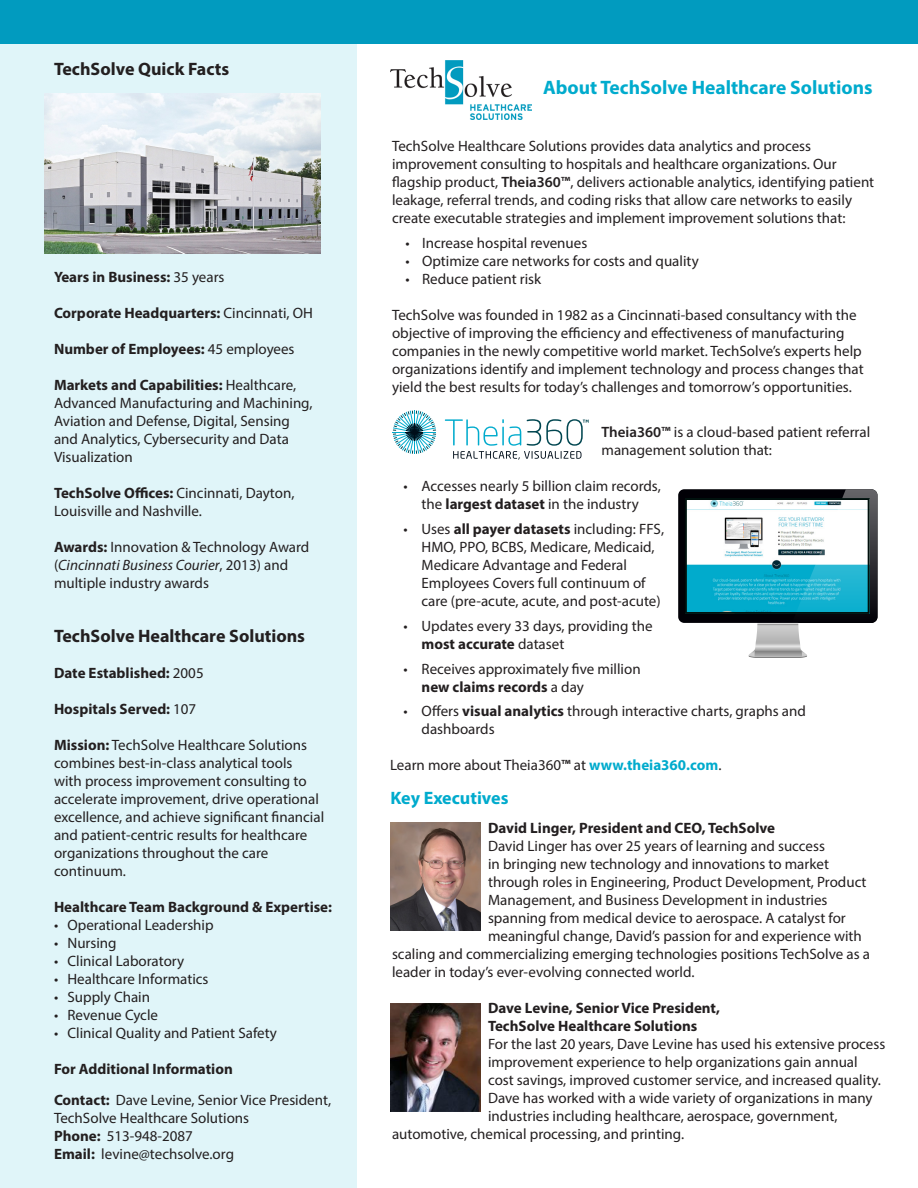
<style>
.page{position:relative;width:918px;height:1188px;background:#fff}
.page>*{position:absolute;margin:0;border:0;box-sizing:border-box;transform-origin:0 0}
.t1{font:700 19.5px "Myriad Pro";color:#00abcd}
.t2{font:700 18px "Myriad Pro";color:#231f20}
.t3{font:700 18px "Myriad Pro";color:#00abcd}
.t4{font:15px/18px "Myriad Pro";color:#231f20}
.t5{font:700 15px/18px "Myriad Pro";color:#231f20}
.s1{font-weight:400}
.s2{font-weight:700}
.s3{font-style:italic}
.s4{font-weight:600}
.s5{font-weight:700;color:#00abcd}
</style>
<div class="page">
<div style="left:0;top:0;width:357px;height:1188px;background:#e0f5f9"></div>
<img style="left:44px;top:94px;width:277px;height:160px">
<img style="left:391px;top:60px;width:141px;height:59px">
<svg style="left:393px;top:410px;width:43px;height:44px"></svg>
<svg style="left:445px;top:419px;width:144px;height:41px"></svg>
<div style="left:0;top:0;width:918px;height:44px;background:#019bbf"></div>
<img style="left:391px;top:823px;width:90px;height:108px">
<img style="left:391px;top:1004px;width:90px;height:108px">
<div style="left:678px;top:489px;width:200px;height:134px;background:#010006;border-radius:6px"></div>
<img style="left:688px;top:501px;width:60px;height:110px">
<svg style="left:748px;top:489px;width:130px;height:169px"></svg>
<svg style="left:755px;top:651px;width:47px;height:6px"></svg>
<div style="left:685px;top:498px;width:185px;height:116px;border:2px solid #1c1b1b"></div>
<p class="t2" style="left:54px;top:57px;width:177px">TechSolve Quick Facts</p>
<p class="t5" style="left:54px;top:268px;width:172px">Years in Business: <span class="s1">35 years</span></p>
<p class="t5" style="left:54px;top:304px;width:260px">Corporate Headquarters: <span class="s1">Cincinnati, OH</span></p>
<p class="t5" style="left:54px;top:340px;width:242px">Number of Employees: <span class="s1">45 employees</span></p>
<p class="t4" style="left:54px;top:376px;width:260px"><span class="s2">Markets and Capabilities:</span> Healthcare, Advanced Manufacturing and Machining, Aviation and Defense, Digital, Sensing and Analytics, Cybersecurity and Data Visualization</p>
<p class="t4" style="left:54px;top:484px;width:242px"><span class="s2">TechSolve Offices:</span> Cincinnati, Dayton,<br>Louisville and Nashville.</p>
<p class="t4" style="left:54px;top:538px;width:257px"><span class="s2">Awards:</span> Innovation &amp; Technology Award (<span class="s3">Cincinnati Business Courier</span>, 2013) and multiple industry awards</p>
<p class="t2" style="left:54px;top:625px;width:253px">TechSolve Healthcare Solutions</p>
<p class="t5" style="left:54px;top:664px;width:151px">Date Established: <span class="s1">2005</span></p>
<p class="t5" style="left:54px;top:700px;width:144px">Hospitals Served: <span class="s1">107</span></p>
<p class="t4" style="left:54px;top:736px;width:272px"><span class="s2">Mission:</span> TechSolve Healthcare Solutions combines best-in-class analytical tools<br>with process improvement consulting to accelerate improvement, drive operational excellence, and achieve significant financial and patient-centric results for healthcare organizations throughout the care continuum.</p>
<p class="t5" style="left:54px;top:898px;width:280px">Healthcare Team Background &amp; Expertise:</p>
<p class="t4" style="left:54px;top:916px;width:161px">• Operational Leadership</p>
<p class="t4" style="left:54px;top:934px;width:64px">• Nursing</p>
<p class="t4" style="left:54px;top:952px;width:132px">• Clinical Laboratory</p>
<p class="t4" style="left:54px;top:970px;width:156px">• Healthcare Informatics</p>
<p class="t4" style="left:54px;top:988px;width:98px">• Supply Chain</p>
<p class="t4" style="left:54px;top:1006px;width:106px">• Revenue Cycle</p>
<p class="t4" style="left:54px;top:1024px;width:224px">• Clinical Quality and Patient Safety</p>
<p class="t5" style="left:54px;top:1060px;width:180px">For Additional Information</p>
<p class="t4" style="left:54px;top:1091px;width:279px"><span class="s2">Contact:</span> Dave Levine, Senior Vice President,<br>TechSolve Healthcare Solutions</p>
<p class="t4" style="left:54px;top:1127px;width:140px"><span class="s2">Phone:</span> 513-948-2087</p>
<p class="t4" style="left:54px;top:1145px;width:182px"><span class="s2">Email:</span> levine@techsolve.org</p>
<p class="t1" style="left:543px;top:75px;width:331px">About TechSolve Healthcare Solutions</p>
<p class="t4" style="left:392px;top:137px;width:484px">TechSolve Healthcare Solutions provides data analytics and process improvement consulting to hospitals and healthcare organizations. Our flagship product, <span class="s4">Theia360™</span>, delivers actionable analytics, identifying patient leakage, referral trends, and coding risks that allow care networks to easily create executable strategies and implement improvement solutions that:</p>
<p class="t4" style="left:406px;top:234px;width:183px">• Increase hospital revenues</p>
<p class="t4" style="left:406px;top:252px;width:295px">• Optimize care networks for costs and quality</p>
<p class="t4" style="left:406px;top:270px;width:137px">• Reduce patient risk</p>
<p class="t4" style="left:392px;top:306px;width:473px">TechSolve was founded in 1982 as a Cincinnati-based consultancy with the objective of improving the efficiency and effectiveness of manufacturing companies in the newly competitive world market. TechSolve’s experts help organizations identify and implement technology and process changes that yield the best results for today’s challenges and tomorrow’s opportunities.</p>
<p class="t4" style="left:602px;top:423px;width:270px"><span class="s4">Theia360™</span> is a cloud-based patient referral management solution that:</p>
<p class="t4" style="left:404px;top:477px;width:259px;text-align:center">• Accesses nearly 5 billion claim records, the <span class="s2">largest dataset</span> in the industry</p>
<p class="t4" style="left:422px;top:520px;width:244px;text-indent:-18px">• Uses <span class="s2">all payer datasets</span> including: FFS, HMO, PPO, BCBS, Medicare, Medicaid, Medicare Advantage and Federal Employees Covers full continuum of care (pre-acute, acute, and post-acute)</p>
<p class="t4" style="left:422px;top:617px;width:232px;text-indent:-18px">• Updates every 33 days, providing the <span class="s2">most accurate</span> dataset</p>
<p class="t4" style="left:422px;top:659px;width:221px;text-indent:-18px">• Receives approximately five million <span class="s2">new claims records</span> a day</p>
<p class="t4" style="left:422px;top:702px;width:386px;text-indent:-18px">• Offers <span class="s2">visual analytics</span> through interactive charts, graphs and dashboards</p>
<p class="t4" style="left:390px;top:756px;width:333px">Learn more about Theia360<span class="s4">™</span> at <span class="s5">www.theia360.com</span>.</p>
<p class="t3" style="left:391px;top:786px;width:119px">Key Executives</p>
<p class="t5" style="left:488px;top:819px;width:289px">David Linger, President and CEO, TechSolve</p>
<p class="t4" style="left:488px;top:837px;width:338px">David Linger has over 25 years of learning and success</p>
<p class="t4" style="left:488px;top:855px;width:342px">in bringing new technology and innovations to market</p>
<p class="t4" style="left:488px;top:873px;width:380px">through roles in Engineering, Product Development, Product</p>
<p class="t4" style="left:488px;top:891px;width:341px">Management, and Business Development in industries</p>
<p class="t4" style="left:488px;top:909px;width:359px">spanning from medical device to aerospace. A catalyst for</p>
<p class="t4" style="left:488px;top:927px;width:375px">meaningful change, David’s passion for and experience with</p>
<p class="t4" style="left:392px;top:945px;width:480px">scaling and commercializing emerging technologies positions TechSolve as a</p>
<p class="t4" style="left:392px;top:963px;width:304px">leader in today’s ever-evolving connected world.</p>
<p class="t5" style="left:488px;top:999px;width:233px">Dave Levine, Senior Vice President,<br>TechSolve Healthcare Solutions</p>
<p class="t4" style="left:488px;top:1035px;width:399px">For the last 20 years, Dave Levine has used his extensive process</p>
<p class="t4" style="left:488px;top:1053px;width:371px">improvement experience to help organizations gain annual</p>
<p class="t4" style="left:488px;top:1071px;width:395px">cost savings, improved customer service, and increased quality.</p>
<p class="t4" style="left:488px;top:1089px;width:386px">Dave has worked with a wide variety of organizations in many</p>
<p class="t4" style="left:488px;top:1107px;width:351px">industries including healthcare, aerospace, government,</p>
<p class="t4" style="left:392px;top:1125px;width:294px">automotive, chemical processing, and printing.</p>
</div>
